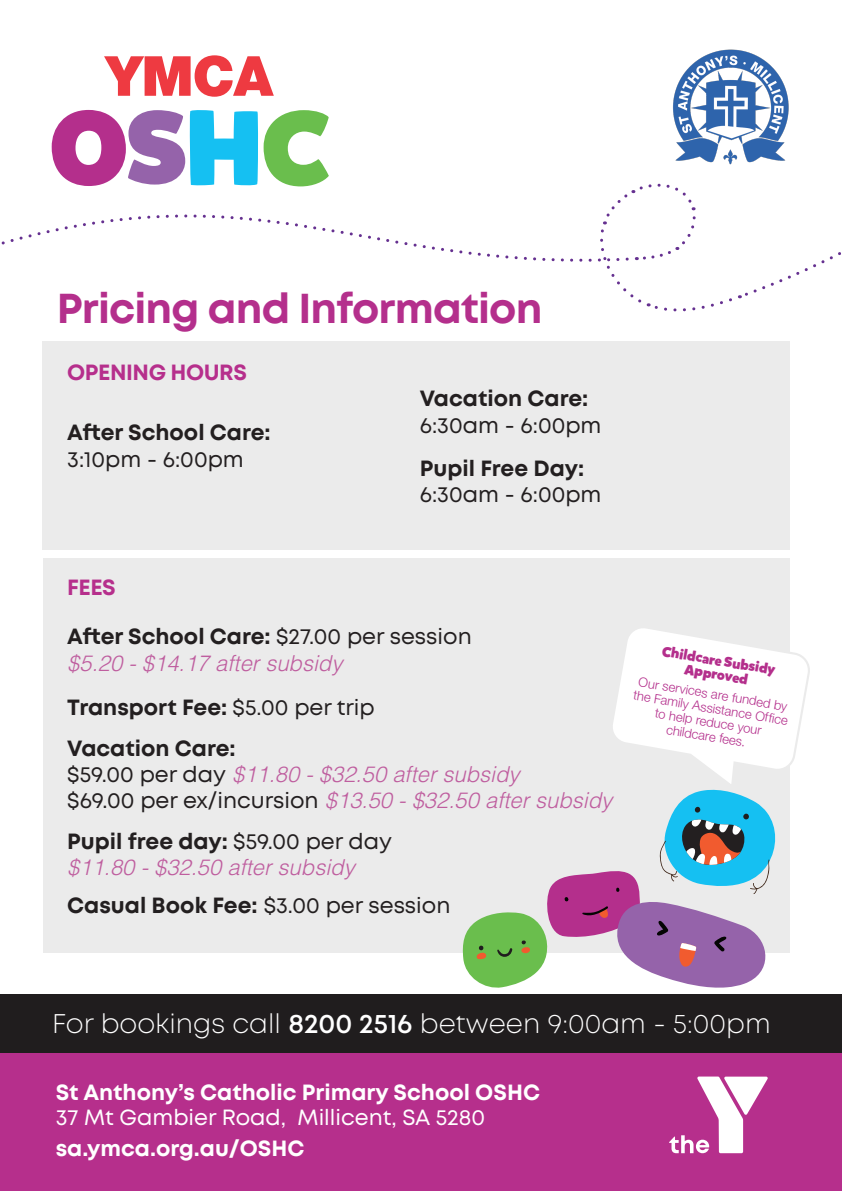
<style>
.page{position:relative;width:842px;height:1191px;background:#fff}
.page>*{position:absolute;margin:0;border:0;box-sizing:border-box;transform-origin:0 0}
.Table-Information{font:700 41.8px "Mont";letter-spacing:-.02em;color:#b42f8c}
.t1{font:300 27px "Mont";color:#fff}
.t2{font:italic 300 22px/26.4px "Helvetica LT Std";color:#bf5e9f}
.t3{font:700 22px/26.4px "Mont";color:#231f20}
.t4{font:700 22px "Mont";color:#fff}
.t5{font:22px "Mont";color:#231f20}
.t6{font:22px "Mont";color:#fff}
.t7{font:700 22px "Mont";letter-spacing:-.02em;color:#b62f8c}
.t8{font:900 14px/14px "Mikado";color:#b42f8c;text-align:center}
.t9{font:300 13px/14.1px "Helvetica Neue LT Std";color:#b42f8c;text-align:center}
.s1{font-weight:400}
.s2{font-family:"Mont";font-weight:700;font-style:normal;color:#231f20}
.s3{font-family:"Mont";font-weight:400;font-style:normal;color:#231f20}
.s4{font-weight:700}
.s5{font-weight:600}
</style>
<div class="page">
<div style="left:43px;top:558px;width:747px;height:394px;background:#ebebeb"></div>
<div style="left:0;top:1051px;width:842px;height:140px;background:#b62f8c"></div>
<div style="left:43px;top:342px;width:747px;height:208px;background:#ebebeb"></div>
<svg style="left:1px;top:186px;width:591px;height:76px"></svg>
<svg style="left:598px;top:183px;width:243px;height:129px"></svg>
<svg style="left:52px;top:109px;width:206px;height:77px"></svg>
<svg style="left:264px;top:110px;width:65px;height:76px"></svg>
<svg style="left:104px;top:55px;width:170px;height:42px"></svg>
<div style="left:0;top:994px;width:842px;height:58px;background:#201d1e"></div>
<svg style="left:669px;top:1076px;width:99px;height:77px"></svg>
<svg style="left:462px;top:628px;width:348px;height:360px"></svg>
<img style="left:673px;top:49px;width:116px;height:116px">
<p class="Table-Information" style="left:57px;top:281px;width:487px">Pricing and Information</p>
<p class="t7" style="left:67px;top:358px;width:181px">OPENING HOURS</p>
<p class="t3" style="left:67px;top:419px;width:205px">After School Care:</p>
<p class="t5" style="left:67px;top:445px;width:178px">3:10pm - 6:00pm</p>
<p class="t3" style="left:420px;top:385px;width:183px">Vacation Care:<br><span class="s1">6:30am - 6:00pm</span></p>
<p class="t3" style="left:420px;top:455px;width:183px">Pupil Free Day:<br><span class="s1">6:30am - 6:00pm</span></p>
<p class="t7" style="left:67px;top:573px;width:50px">FEES</p>
<p class="t3" style="left:67px;top:623px;width:406px">After School Care: <span class="s1">$27.00 per session</span></p>
<p class="t2" style="left:67px;top:650px;width:277px">$5.20 - $14.17 after subsidy</p>
<p class="t3" style="left:67px;top:694px;width:309px">Transport Fee: <span class="s1">$5.00 per trip</span></p>
<p class="t2" style="left:67px;top:734px;width:454px"><span class="s2">Vacation Care:<br></span><span class="s3">$59.00 per day</span> $11.80 - $32.50 after subsidy</p>
<p class="t2" style="left:67px;top:787px;width:546px"><span class="s3">$69.00 per ex/incursion</span> $13.50 - $32.50 after subsidy</p>
<p class="t2" style="left:67px;top:828px;width:326px"><span class="s2">Pupil free day:</span> <span class="s3">$59.00 per day </span>$11.80 - $32.50 after subsidy</p>
<p class="t5" style="left:67px;top:891px;width:385px"><span class="s4">Casual Book Fee:</span> $3.00 per session</p>
<p class="t8" style="left:663px;top:644px;width:116px;rotate:10deg">Childcare Subsidy<br>Approved</p>
<p class="t9" style="left:637px;top:674px;width:158px;rotate:9deg">Our services are funded by the Family Assistance Offi ce to help reduce your childcare fees.</p>
<p class="t1" style="left:52px;top:1006px;width:720px">For bookings call <span class="s5">8200 2516</span> between 9:00am - 5:00pm</p>
<p class="t4" style="left:56px;top:1077px;width:486px">St Anthony’s Catholic Primary School OSHC</p>
<p class="t6" style="left:56px;top:1103px;width:431px">37 Mt Gambier Road, Millicent, SA 5280</p>
<p class="t4" style="left:56px;top:1133px;width:250px">sa.ymca.org.au/OSHC</p>
</div>
